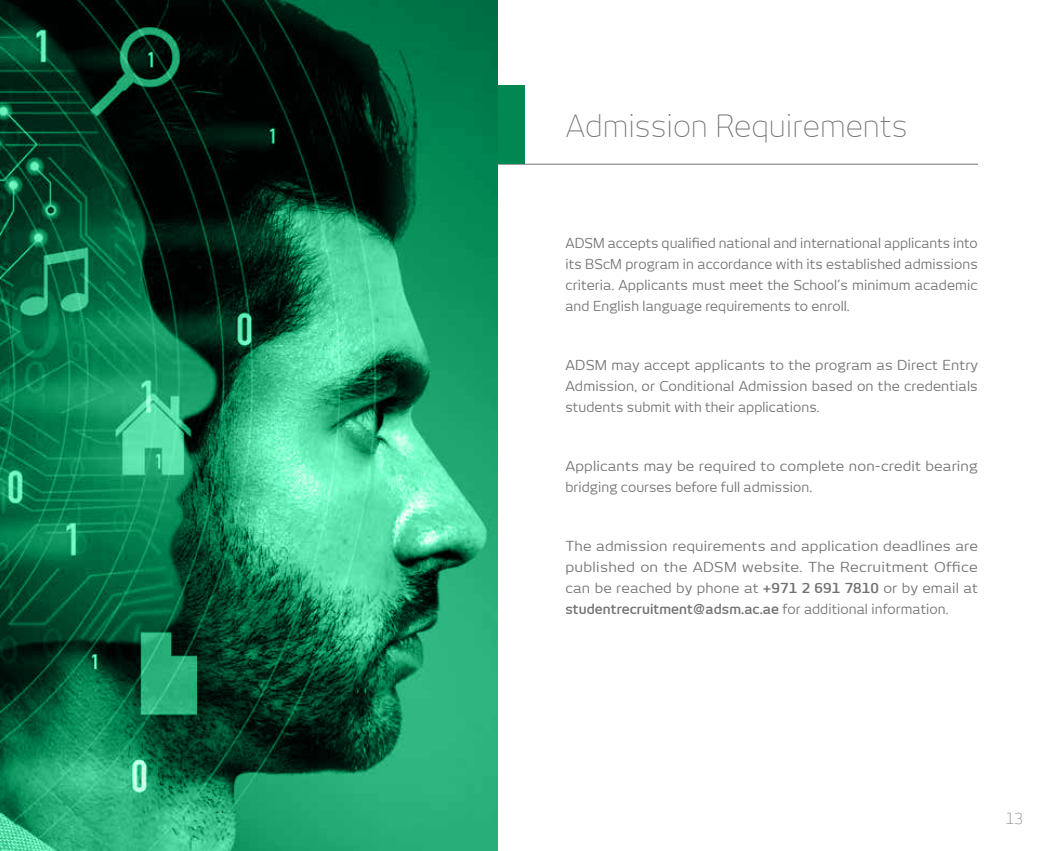
<style>
.page{position:relative;width:1063px;height:851px;background:#fff}
.page>*{position:absolute;margin:0;border:0;box-sizing:border-box;transform-origin:0 0}
.t1{font:30px "New June Fine";color:#717073}
.t2{font:15px "New June Fine";color:#717073}
.t3{font:13.5px/21px "New June";letter-spacing:.005em;color:#717073;text-align:justify}
.t4{font:13.5px/21px "New June";letter-spacing:.005em;color:#717073;text-align:justify;scale:1.08 1}
.t5{font:13.5px/21px "New June";letter-spacing:.005em;color:#717073;text-align:justify;scale:1.05 1}
.t6{font:13.5px/21px "New June";letter-spacing:.005em;color:#717073;scale:1.07 1}
.s1{font-weight:600}
</style>
<div class="page">
<hr style="left:497px;top:164px;width:481px;height:1px;background:#717073">
<div style="left:497px;top:85px;width:28px;height:79px;background:#008752"></div>
<img style="left:0;top:0;width:497px;height:850px">
<h1 class="t1" style="left:566px;top:109px;width:344px">Admission Requirements</h1>
<p class="t3" style="left:566px;top:232px;width:414px">ADSM accepts qualified national and international applicants into its BScM program in accordance with its established admissions criteria. Applicants must meet the School’s minimum academic and English language requirements to enroll.</p>
<p class="t5" style="left:566px;top:354px;width:394px">ADSM may accept applicants to the program as Direct Entry Admission, or Conditional Admission based on the credentials students submit with their applications.</p>
<p class="t6" style="left:566px;top:455px;width:387px">Applicants may be required to complete non-credit bearing bridging courses before full admission.</p>
<p class="t4" style="left:566px;top:535px;width:384px">The admission requirements and application deadlines are published on the ADSM website. The Recruitment Office can be reached by phone at <span class="s1">+971 2 691 7810</span> or by email at <span class="s1">studentrecruitment@adsm.ac.ae</span> for additional information.</p>
<p class="t2" style="left:1006px;top:810px;width:19px">13</p>
</div>
